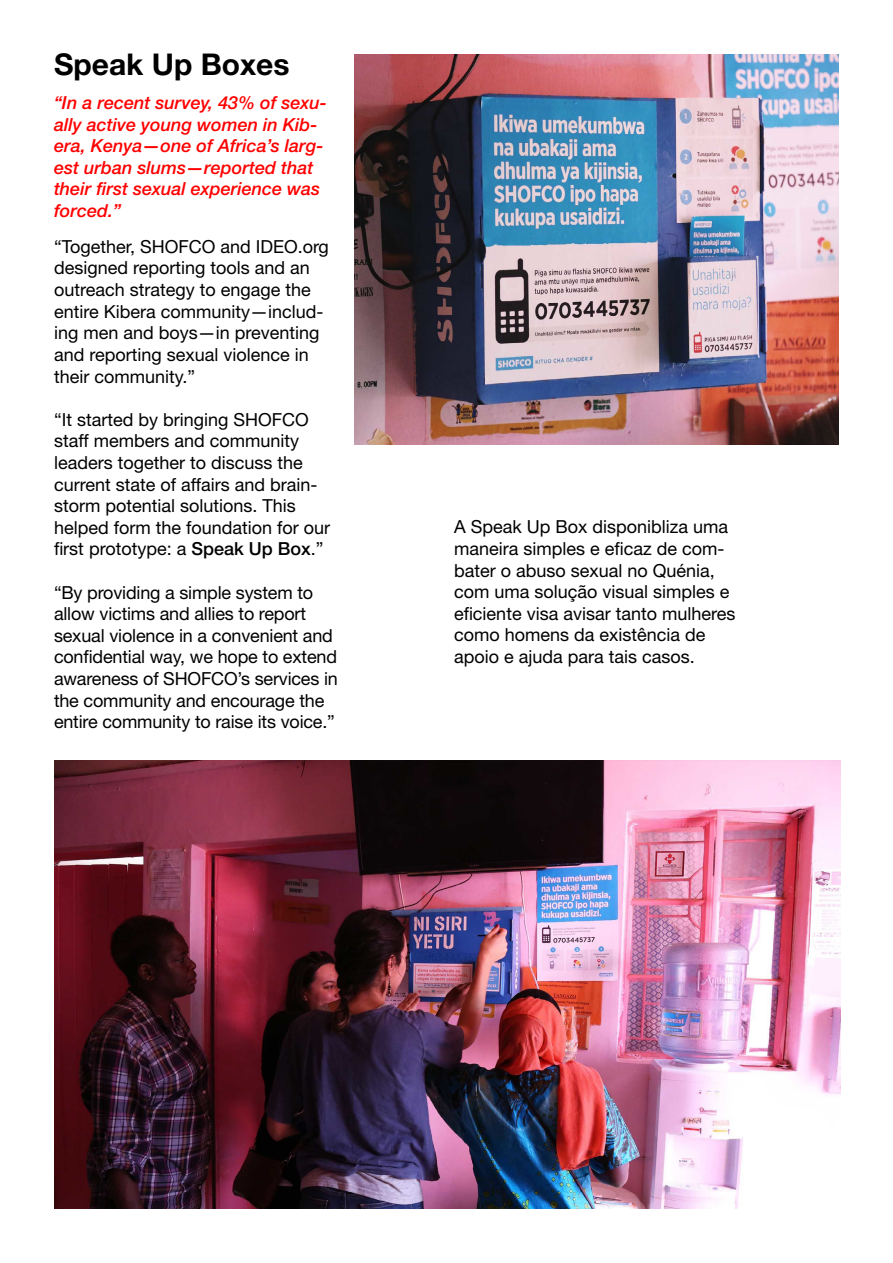
<style>
.page{position:relative;width:893px;height:1263px;background:#fff}
.page>*{position:absolute;margin:0;border:0;box-sizing:border-box;transform-origin:0 0}
.t1{font:700 30px "Helvetica Neue LT Std";color:#000}
.t2{font:18px/21.6px "Helvetica Neue LT Std";color:#000}
.t3{font:italic 500 18px/21.6px "Helvetica Neue LT Std";color:#f00}
.s1{font-weight:500}
</style>
<div class="page">
<img style="left:354px;top:54px;width:485px;height:391px">
<img style="left:54px;top:760px;width:787px;height:449px">
<h1 class="t1" style="left:54px;top:46px;width:237px">Speak Up Boxes</h1>
<p class="t3" style="left:54px;top:92px;width:274px">“In a recent survey, 43% of sexu&shy;ally active young women in Kib&shy;era, Kenya—one of Africa’s larg&shy;est urban slums—reported that their first sexual experience was forced.”</p>
<p class="t2" style="left:54px;top:235px;width:276px">“Together, SHOFCO and IDEO.org designed reporting tools and an outreach strategy to engage the entire Kibera community—includ&shy;ing men and boys—in preventing and reporting sexual violence in their community.”</p>
<p class="t2" style="left:54px;top:408px;width:278px">“It started by bringing SHOFCO staff members and community leaders together to discuss the current state of affairs and brain&shy;storm potential solutions. This helped form the foundation for our first prototype: a <span class="s1">Speak Up Box</span>.”</p>
<p class="t2" style="left:54px;top:581px;width:285px">“By providing a simple system to allow victims and allies to report sexual violence in a convenient and confidential way, we hope to extend awareness of SHOFCO’s services in the community and encourage the entire community to raise its voice.”</p>
<p class="t2" style="left:454px;top:516px;width:283px">A Speak Up Box disponibliza uma maneira simples e eficaz de com&shy;bater o abuso sexual no Quénia, com uma solução visual simples e eficiente visa avisar tanto mulheres como homens da existência de apoio e ajuda para tais casos.</p>
</div>
